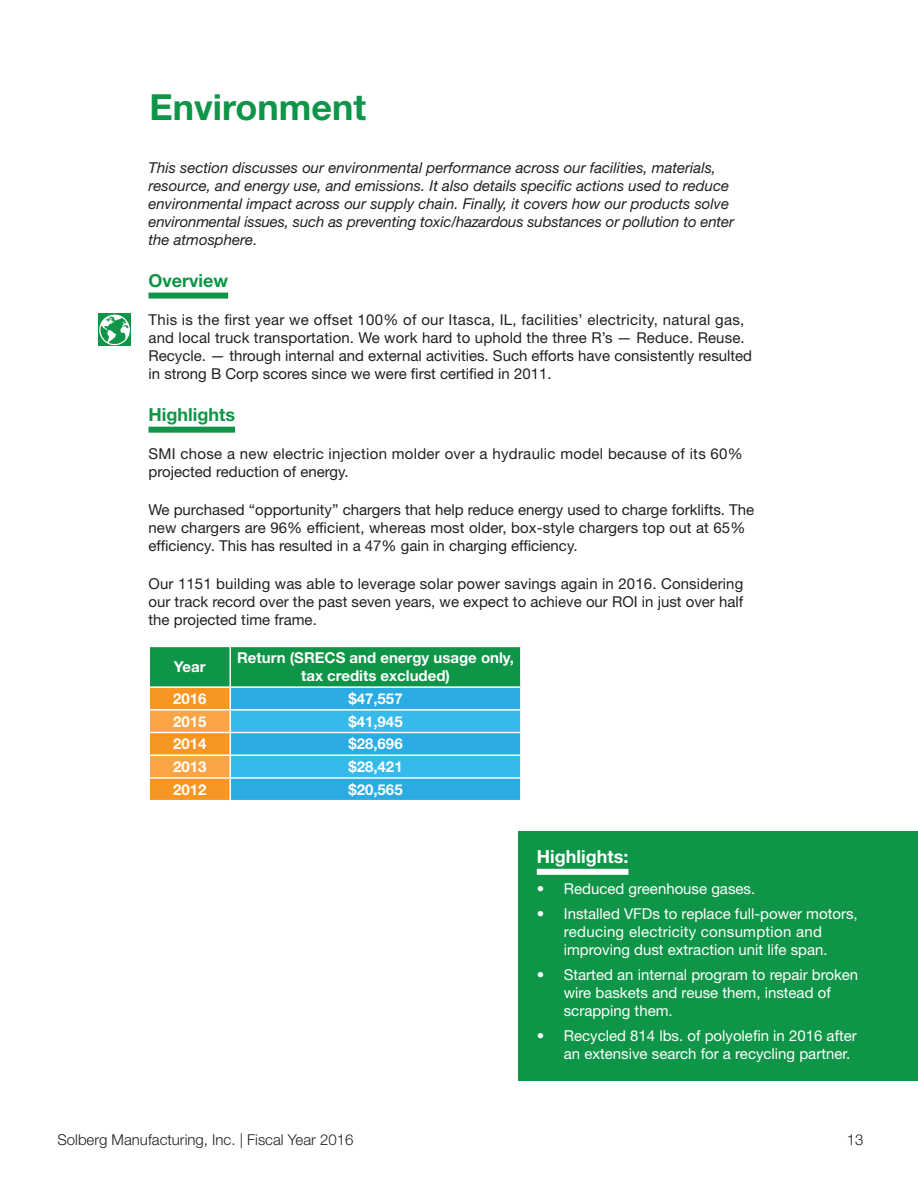
<style>
.page{position:relative;width:918px;height:1188px;background:#fff}
.page>*{position:absolute;margin:0;border:0;box-sizing:border-box;transform-origin:0 0}
.t1{font:700 36px "Helvetica Neue LT Std";color:#0e9547}
.t2{font:700 18px "Helvetica Neue LT Std";color:#0e9547}
.t3{font:700 18px "Helvetica Neue LT Std";color:#fff}
.t4{font:15px/18px "Helvetica Neue LT Std";color:#231f20}
.t5{font:italic 15px/18px "Helvetica Neue LT Std";color:#231f20}
.t6{font:15px/18px "Helvetica Neue LT Std";color:#fff}
.t7{font:700 15px/18px "Helvetica Neue LT Std";color:#fff;text-align:center}
.t8{font:15px/18px "Helvetica Neue LT Std";letter-spacing:.02em;color:#231f20}
.t9{font:300 15px "Helvetica Neue LT Std";color:#231f20}
</style>
<div class="page">
<div style="left:148px;top:293px;width:80px;height:6px;background:#0e9547"></div>
<div style="left:148px;top:427px;width:87px;height:6px;background:#0e9547"></div>
<svg style="left:149px;top:646px;width:372px;height:154px;background:#51aba4"></svg>
<hr style="left:520px;top:779px;width:2px;height:21px;background:#fff">
<svg style="left:98px;top:313px;width:33px;height:33px"></svg>
<div style="left:518px;top:831px;width:400px;height:250px;background:#0e9547"></div>
<div style="left:537px;top:869px;width:91px;height:6px;background:#fff"></div>
<h1 class="t1" style="left:149px;top:85px;width:218px">Environment</h1>
<p class="t5" style="left:148px;top:158px;width:587px">This section discusses our environmental performance across our facilities, materials, resource, and energy use, and emissions. It also details specific actions used to reduce environmental impact across our supply chain. Finally, it covers how our products solve environmental issues, such as preventing toxic/hazardous substances or pollution to enter the atmosphere.</p>
<p class="t2" style="left:148px;top:269px;width:81px">Overview</p>
<p class="t4" style="left:148px;top:310px;width:605px">This is the first year we offset 100% of our Itasca, IL, facilities’ electricity, natural gas, and local truck transportation. We work hard to uphold the three R’s — Reduce. Reuse.<br>Recycle. — through internal and external activities. Such efforts have consistently resulted in strong B Corp scores since we were first certified in 2011.</p>
<p class="t2" style="left:148px;top:403px;width:88px">Highlights</p>
<p class="t8" style="left:148px;top:444px;width:596px">SMI chose a new electric injection molder over a hydraulic model because of its 60% projected reduction of energy.</p>
<p class="t4" style="left:148px;top:501px;width:607px">We purchased “opportunity” chargers that help reduce energy used to charge forklifts. The new chargers are 96% efficient, whereas most older, box-style chargers top out at 65% efficiency. This has resulted in a 47% gain in charging efficiency.</p>
<p class="t4" style="left:148px;top:575px;width:596px;text-align:justify">Our 1151 building was able to leverage solar power savings again in 2016. Considering our track record over the past seven years, we expect to achieve our ROI in just over half the projected time frame.</p>
<p class="t7" style="left:174px;top:657px;width:33px">Year</p>
<p class="t7" style="left:237px;top:648px;width:279px">Return (SRECS and energy usage only, tax credits excluded)</p>
<p class="t7" style="left:173px;top:689px;width:35px">2016</p>
<p class="t7" style="left:348px;top:689px;width:56px">$47,557</p>
<p class="t7" style="left:173px;top:712px;width:35px">2015</p>
<p class="t7" style="left:348px;top:712px;width:56px">$41,945</p>
<p class="t7" style="left:173px;top:735px;width:35px">2014</p>
<p class="t7" style="left:348px;top:735px;width:56px">$28,696</p>
<p class="t7" style="left:173px;top:757px;width:35px">2013</p>
<p class="t7" style="left:348px;top:757px;width:56px">$28,421</p>
<p class="t7" style="left:173px;top:780px;width:35px">2012</p>
<p class="t7" style="left:348px;top:780px;width:56px">$20,565</p>
<p class="t3" style="left:537px;top:845px;width:93px">Highlights:</p>
<p class="t6" style="left:537px;top:880px;width:220px">• Reduced greenhouse gases.</p>
<p class="t6" style="left:537px;top:905px;width:322px;text-align:center">• Installed VFDs to replace full-power motors, reducing electricity consumption and improving dust extraction unit life span.</p>
<p class="t6" style="left:564px;top:965px;width:296px;text-indent:-27px">• Started an internal program to repair broken wire baskets and reuse them, instead of scrapping them.</p>
<p class="t6" style="left:564px;top:1026px;width:295px;text-indent:-27px">• Recycled 814 lbs. of polyolefin in 2016 after an extensive search for a recycling partner.</p>
<p class="t9" style="left:57px;top:1130px;width:297px">Solberg Manufacturing, Inc. | Fiscal Year 2016</p>
<p class="t9" style="left:847px;top:1130px;width:18px">13</p>
</div>
